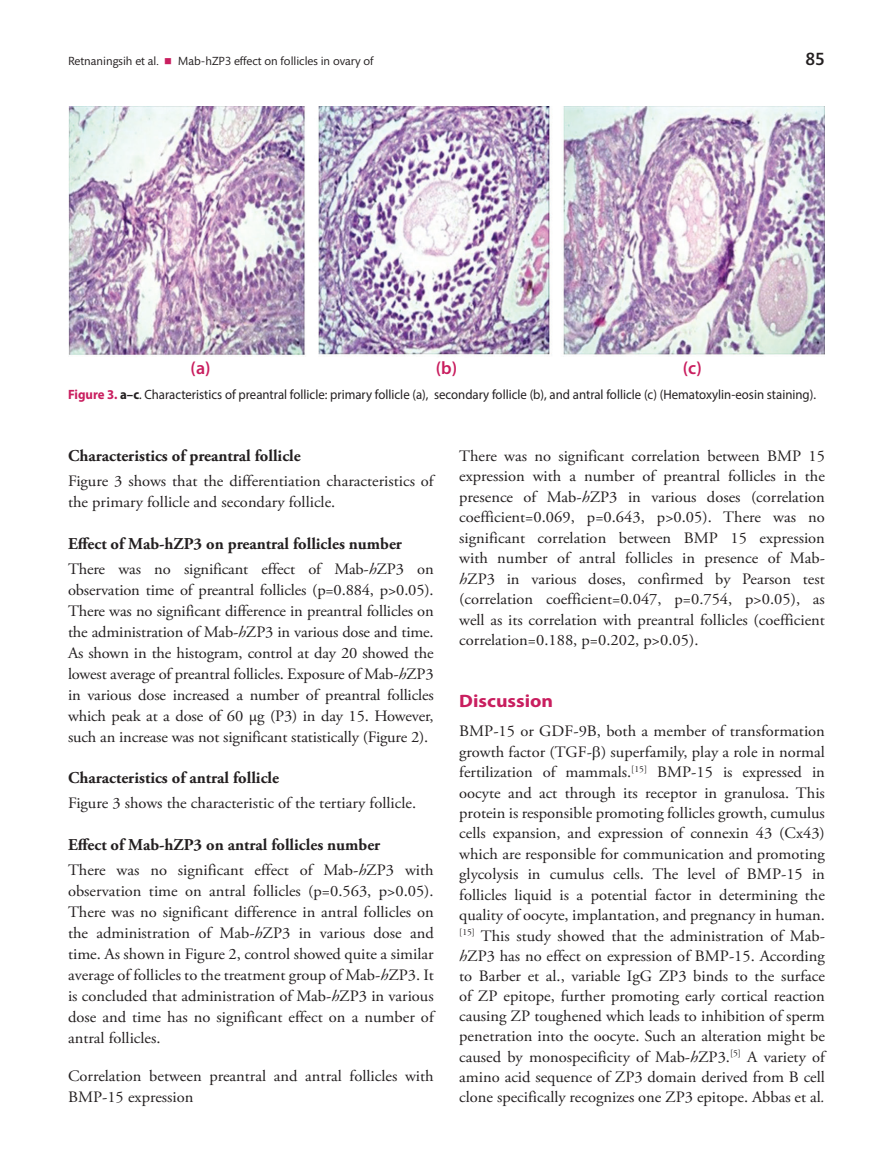
<style>
.page{position:relative;width:893px;height:1170px;background:#fff}
.page>*{position:absolute;margin:0;border:0;box-sizing:border-box;transform-origin:0 0}
.t1{font:700 18px "Myriad Pro";color:#c91e5f;scale:1.1 1}
.t2{font:600 18px "Myriad Pro";color:#c91e5f}
.t3{font:500 18px "Mundo Sans Std";color:#231f20}
.t4{font:700 16.5px "Adobe Garamond Pro";color:#231f20}
.t5{font:15.9px/21px "Adobe Garamond Pro";color:#231f20;text-align:justify;scale:1.04 1}
.t6{font:13.5px "Myriad Pro";color:#231f20;scale:.95 1}
.t7{font:12px "Mundo Sans Std";color:#231f20}
.s1{color:#c91e5f}
.s2{font-weight:700;color:#c91e5f}
.s3{font-weight:700}
.s4{font-style:italic}
</style>
<div class="page">
<img style="left:68px;top:106px;width:757px;height:250px">
<p class="t7" style="left:68px;top:54px;width:307px">Retnaningsih et al. <span class="s1">■</span> Mab-hZP3 effect on follicles in ovary of</p>
<p class="t3" style="left:806px;top:49px;width:21px">85</p>
<p class="t2" style="left:191px;top:356px;width:21px">(a)</p>
<p class="t2" style="left:436px;top:356px;width:23px">(b)</p>
<p class="t2" style="left:683px;top:356px;width:20px">(c)</p>
<p class="t6" style="left:68px;top:386px;width:789px"><span class="s2">Figure 3.</span> <span class="s3">a–c</span><span class="s4">.</span> Characteristics of preantral follicle: primary follicle (a), secondary follicle (b), and antral follicle (c) (Hematoxylin-eosin staining).</p>
<p class="t4" style="left:68px;top:446px;width:234px">Characteristics of preantral follicle</p>
<p class="t5" style="left:68px;top:471px;width:353px">Figure 3 shows that the differentiation characteristics of the primary follicle and secondary follicle.</p>
<p class="t4" style="left:68px;top:533px;width:336px">Effect of Mab-hZP3 on preantral follicles number</p>
<p class="t5" style="left:68px;top:558px;width:353px">There was no significant effect of Mab-<span class="s4">h</span>ZP3 on observation time of preantral follicles (p=0.884, p&gt;0.05).<br>There was no significant difference in preantral follicles on the administration of Mab-<span class="s4">h</span>ZP3 in various dose and time.<br>As shown in the histogram, control at day 20 showed the lowest average of preantral follicles. Exposure of Mab-<span class="s4">h</span>ZP3 in various dose increased a number of preantral follicles which peak at a dose of 60 µg (P3) in day 15. However, such an increase was not significant statistically (Figure 2).</p>
<p class="t4" style="left:68px;top:768px;width:213px">Characteristics of antral follicle</p>
<p class="t5" style="left:68px;top:793px;width:336px">Figure 3 shows the characteristic of the tertiary follicle.</p>
<p class="t4" style="left:68px;top:835px;width:314px">Effect of Mab-hZP3 on antral follicles number</p>
<p class="t5" style="left:68px;top:860px;width:353px">There was no significant effect of Mab-<span class="s4">h</span>ZP3 with observation time on antral follicles (p=0.563, p&gt;0.05).<br>There was no significant difference in antral follicles on the administration of Mab-<span class="s4">h</span>ZP3 in various dose and time. As shown in Figure 2, control showed quite a similar average of follicles to the treatment group of Mab-<span class="s4">h</span>ZP3. It is concluded that administration of Mab-<span class="s4">h</span>ZP3 in various dose and time has no significant effect on a number of antral follicles.</p>
<p class="t5" style="left:68px;top:1065px;width:353px">Correlation between preantral and antral follicles with<br>BMP-15 expression</p>
<p class="t5" style="left:459px;top:446px;width:353px;line-height:20.4px">There was no significant correlation between BMP 15 expression with a number of preantral follicles in the presence of Mab-<span class="s4">h</span>ZP3 in various doses (correlation coefficient=0.069, p=0.643, p&gt;0.05). There was no significant correlation between BMP 15 expression with number of antral follicles in presence of Mab&shy;<span class="s4">h</span>ZP3 in various doses, confirmed by Pearson test (correlation coefficient=0.047, p=0.754, p&gt;0.05), as well as its correlation with preantral follicles (coefficient correlation=0.188, p=0.202, p&gt;0.05).</p>
<p class="t1" style="left:459px;top:689px;width:87px">Discussion</p>
<p class="t5" style="left:459px;top:721px;width:353px;line-height:20.2px">BMP-15 or GDF-9B, both a member of transformation growth factor (TGF- ) superfamily, play a role in normal fertilization of mammals.<sup>[15]</sup> BMP-15 is expressed in oocyte and act through its receptor in granulosa. This protein is responsible promoting follicles growth, cumulus cells expansion, and expression of connexin 43 (Cx43) which are responsible for communication and promoting glycolysis in cumulus cells. The level of BMP-15 in follicles liquid is a potential factor in determining the quality of oocyte, implantation, and pregnancy in human. <sup>[15]</sup> This study showed that the administration of Mab&shy;<span class="s4">h</span>ZP3 has no effect on expression of BMP-15. According to Barber et al., variable IgG ZP3 binds to the surface of ZP epitope, further promoting early cortical reaction causing ZP toughened which leads to inhibition of sperm penetration into the oocyte. Such an alteration might be caused by monospecificity of Mab-<span class="s4">h</span>ZP3.<sup>[5]</sup> A variety of amino acid sequence of ZP3 domain derived from B cell clone specifically recognizes one ZP3 epitope. Abbas et al<span class="s4">.</span></p>
</div>
